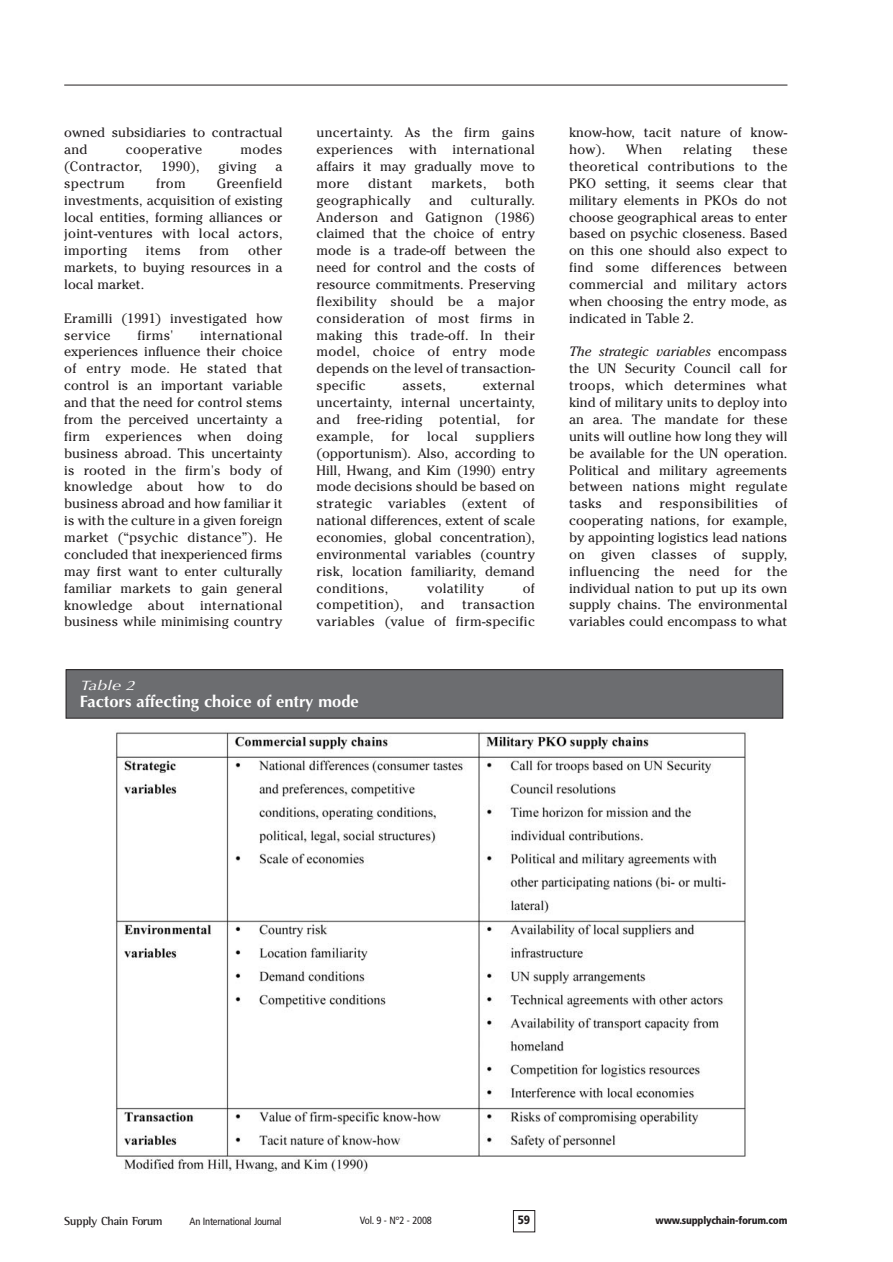
<style>
.page{position:relative;width:893px;height:1262px;background:#fff}
.page>*{position:absolute;margin:0;border:0;box-sizing:border-box;transform-origin:0 0}
.t1{font:700 16.5px "Optima";color:#fff}
.t2{font:13.5px/16.8px "Cheltenham";letter-spacing:.02em;color:#231f20;text-align:justify}
.t3{font:13.5px/16.8px "Cheltenham";color:#231f20}
.t4{font:italic 13.5px "Optima";color:#fff;scale:1.3 1}
.t5{font:700 12px "Rotis Semi Serif";letter-spacing:-.03em;color:#231f20}
.t6{font:900 condensed 12px "Frutiger";color:#231f20}
.t7{font:condensed 10.5px "Frutiger";letter-spacing:-.02em;color:#231f20}
.t8{font:900 condensed 10.5px "Frutiger";letter-spacing:-.02em;color:#231f20}
.s1{font-style:italic}
</style>
<div class="page">
<div style="left:513px;top:1210px;width:22px;height:22px;border:1px solid #231f20"></div>
<hr style="left:64px;top:85px;width:723px;height:1px;background:#231f20">
<img style="left:116px;top:732px;width:630px;height:440px">
<div style="left:66px;top:669px;width:716px;height:49px;background:#6c6d70"></div>
<div style="left:66px;top:669px;width:717px;height:49px;border:1px solid #231f20"></div>
<p class="t3" style="left:64px;top:125px;width:220px">owned subsidiaries to contractual and</p>
<p class="t2" style="left:126px;top:142px;width:78px">cooperative</p>
<p class="t2" style="left:240px;top:142px;width:44px">modes</p>
<p class="t2" style="left:64px;top:159px;width:79px">(Contractor,</p>
<p class="t2" style="left:161px;top:159px;width:40px">1990),</p>
<p class="t2" style="left:218px;top:159px;width:40px">giving</p>
<p class="t2" style="left:275px;top:159px;width:9px">a</p>
<p class="t2" style="left:64px;top:176px;width:62px">spectrum</p>
<p class="t2" style="left:156px;top:176px;width:31px">from</p>
<p class="t2" style="left:64px;top:176px;width:220px;text-indent:153px">Greenfield investments, acquisition of existing local entities, forming alliances or joint-ventures with local actors, importing</p>
<p class="t2" style="left:146px;top:243px;width:36px">items</p>
<p class="t2" style="left:199px;top:243px;width:31px">from</p>
<p class="t2" style="left:64px;top:243px;width:220px;text-indent:184px">other markets, to buying resources in a local market.</p>
<p class="t2" style="left:64px;top:311px;width:220px">Eramilli (1991) investigated how service</p>
<p class="t2" style="left:137px;top:328px;width:37px">firms'</p>
<p class="t2" style="left:64px;top:328px;width:220px;text-indent:136px">international experiences influence their choice of entry mode. He stated that control is an important variable and that the need for control stems from the perceived uncertainty a firm experiences when doing business abroad. This uncertainty is rooted in the firm's body of knowledge about how to do business abroad and how familiar it is with the culture in a given foreign market (“psychic distance”). He concluded that inexperienced firms may first want to enter culturally familiar markets to gain general knowledge about international business while minimising country</p>
<p class="t2" style="left:316px;top:125px;width:220px">uncertainty. As the firm gains experiences with international affairs it may gradually move to more</p>
<p class="t2" style="left:368px;top:176px;width:46px">distant</p>
<p class="t2" style="left:431px;top:176px;width:57px">markets,</p>
<p class="t2" style="left:505px;top:176px;width:31px">both</p>
<p class="t2" style="left:316px;top:193px;width:96px">geographically</p>
<p class="t2" style="left:429px;top:193px;width:25px">and</p>
<p class="t2" style="left:316px;top:193px;width:220px;text-indent:154px">culturally.<br>Anderson and Gatignon (1986) claimed that the choice of entry mode is a trade-off between the need for control and the costs of resource commitments. Preserving flexibility should be a major consideration of most firms in making this trade-off. In their model, choice of entry mode depends on the level of transaction&shy;specific</p>
<p class="t2" style="left:316px;top:378px;width:220px;text-indent:166px">external uncertainty, internal uncertainty, and free-riding potential, for example,</p>
<p class="t2" style="left:402px;top:378px;width:45px">assets,</p>
<p class="t2" style="left:391px;top:429px;width:20px">for</p>
<p class="t2" style="left:427px;top:429px;width:32px">local</p>
<p class="t2" style="left:316px;top:429px;width:220px;text-indent:159px">suppliers (opportunism). Also, according to Hill, Hwang, and Kim (1990) entry mode decisions should be based on strategic variables (extent of national differences, extent of scale economies, global concentration), environmental variables (country risk, location familiarity, demand conditions,</p>
<p class="t2" style="left:427px;top:581px;width:58px">volatility</p>
<p class="t2" style="left:523px;top:581px;width:14px">of</p>
<p class="t2" style="left:316px;top:598px;width:88px">competition),</p>
<p class="t2" style="left:421px;top:598px;width:25px">and</p>
<p class="t2" style="left:316px;top:598px;width:220px;text-align:right">transaction<br>variables (value of firm-specific</p>
<p class="t4" style="left:80px;top:679px;width:44px">Table 2</p>
<p class="t1" style="left:80px;top:695px;width:280px">Factors affecting choice of entry mode</p>
<p class="t2" style="left:569px;top:125px;width:220px">know-how, tacit nature of know&shy;how).</p>
<p class="t2" style="left:569px;top:142px;width:220px;text-indent:184px">these theoretical contributions to the PKO setting, it seems clear that military elements in PKOs do not choose geographical areas to enter based on psychic closeness. Based on this one should also expect to find some differences between commercial and military actors when choosing the entry mode, as indicated in Table 2.</p>
<p class="t2" style="left:569px;top:345px;width:220px"><span class="s1">The strategic variables</span> encompass the UN Security Council call for troops, which determines what kind of military units to deploy into an area. The mandate for these units will outline how long they will be available for the UN operation.<br>Political and military agreements between nations might regulate tasks</p>
<p class="t2" style="left:626px;top:142px;width:38px">When</p>
<p class="t2" style="left:683px;top:142px;width:50px">relating</p>
<p class="t2" style="left:569px;top:496px;width:220px;text-indent:206px">of cooperating nations, for example, by appointing logistics lead nations on given classes of supply, influencing the need for the individual nation to put up its own supply chains. The environmental variables could encompass to what</p>
<p class="t2" style="left:619px;top:496px;width:25px">and</p>
<p class="t2" style="left:659px;top:496px;width:100px">responsibilities</p>
<p class="t5" style="left:64px;top:1216px;width:100px">Supply Chain Forum</p>
<p class="t7" style="left:190px;top:1217px;width:93px">An International Journal</p>
<p class="t7" style="left:360px;top:1216px;width:74px">Vol. 9 - N°2 - 2008</p>
<p class="t6" style="left:518px;top:1215px;width:14px">59</p>
<p class="t8" style="left:655px;top:1216px;width:133px">www.supplychain-forum.com</p>
</div>
